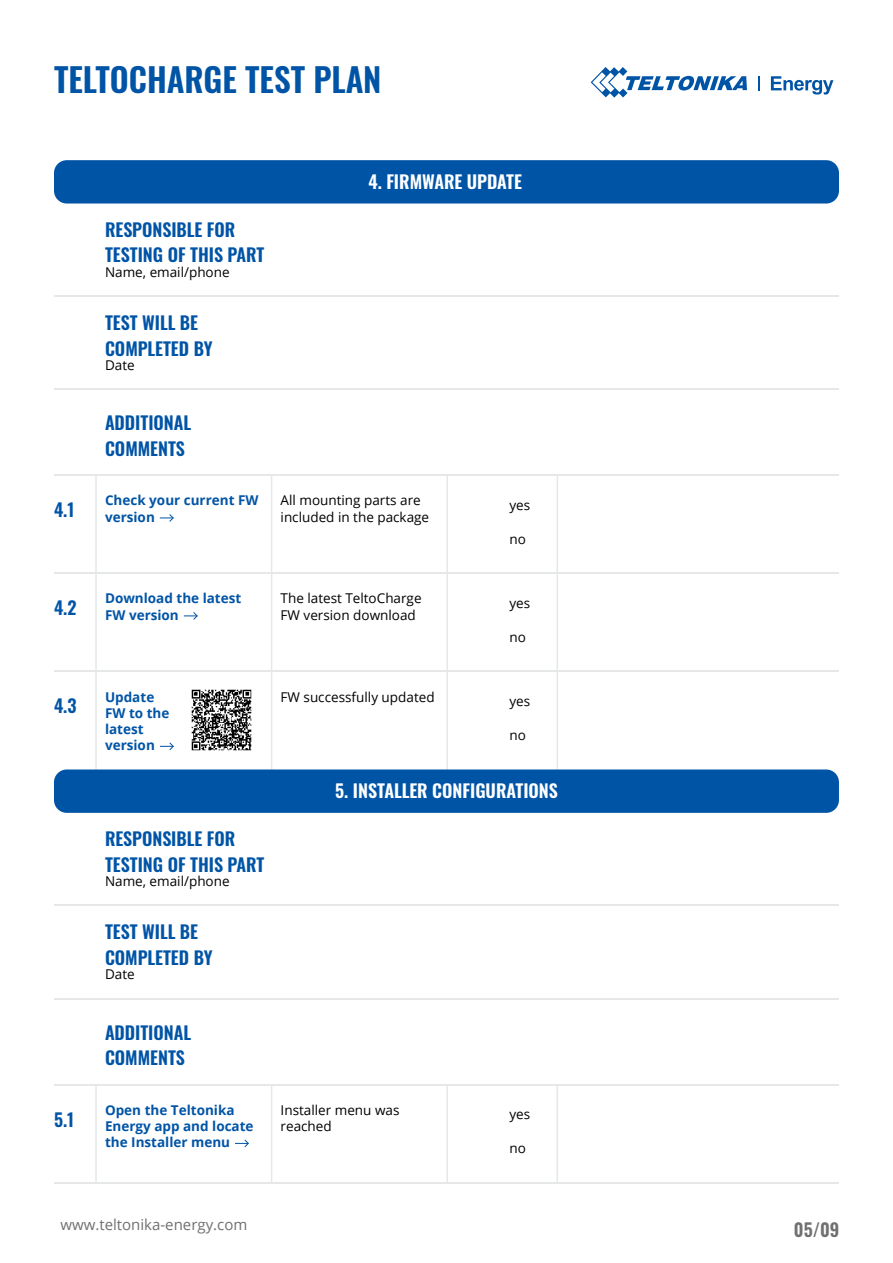
<style>
.page{position:relative;width:893px;height:1263px;background:#fff}
.page>*{position:absolute;margin:0;border:0;box-sizing:border-box;transform-origin:0 0}
.t1{font:33px "Oswald";color:#0054a6}
.t2{font:18px/25.5px "Oswald";color:#0054a6}
.t3{font:18px "Oswald";color:#fff}
.t4{font:18px "Oswald";color:#707070}
.t5{font:15px "Open Sans";color:#707070}
.t6{font:13.5px/16.2px "Open Sans";color:#000}
.t7{font:700 13.5px/16.2px "Open Sans";color:#0054a6}
</style>
<div class="page">
<svg style="left:758px;top:76px;width:2px;height:14px"></svg>
<svg style="left:591px;top:67px;width:156px;height:31px"></svg>
<svg style="left:771px;top:76px;width:62px;height:19px"></svg>
<hr style="left:271px;top:475px;width:1px;height:316px;background:#e5e8e8">
<hr style="left:446px;top:475px;width:2px;height:316px;background:#e5e8e8">
<hr style="left:557px;top:475px;width:1px;height:316px;background:#e5e8e8">
<hr style="left:95px;top:475px;width:2px;height:316px;background:#e5e8e8">
<div style="left:54px;top:160px;width:785px;height:43px;background:#0054a6;border-radius:13px"></div>
<hr style="left:54px;top:295px;width:785px;height:2px;background:#e6e8e8">
<hr style="left:54px;top:389px;width:785px;height:1px;background:#e6e8e8">
<hr style="left:54px;top:475px;width:785px;height:1px;background:#e6e8e8">
<svg style="left:160px;top:514px;width:14px;height:8px"></svg>
<hr style="left:54px;top:573px;width:785px;height:1px;background:#e6e8e8">
<svg style="left:184px;top:612px;width:14px;height:8px"></svg>
<hr style="left:54px;top:671px;width:785px;height:1px;background:#e6e8e8">
<svg style="left:160px;top:742px;width:14px;height:8px"></svg>
<hr style="left:54px;top:1182px;width:785px;height:1px;background:#e6e8e8">
<div style="left:54px;top:769px;width:785px;height:44px;background:#0054a6;border-radius:13px"></div>
<hr style="left:54px;top:905px;width:785px;height:1px;background:#e6e8e8">
<hr style="left:54px;top:998px;width:785px;height:1px;background:#e6e8e8">
<hr style="left:54px;top:1084px;width:785px;height:1px;background:#e6e8e8">
<hr style="left:446px;top:1085px;width:2px;height:98px;background:#e5e8e8">
<hr style="left:557px;top:1085px;width:1px;height:98px;background:#e5e8e8">
<hr style="left:271px;top:1085px;width:1px;height:98px;background:#e5e8e8">
<hr style="left:95px;top:1085px;width:2px;height:98px;background:#e5e8e8">
<svg style="left:235px;top:1139px;width:14px;height:9px"></svg>
<img style="left:191px;top:690px;width:61px;height:60px">
<h1 class="t1" style="left:54px;top:51px;width:329px">TELTOCHARGE TEST PLAN</h1>
<h2 class="t2" style="left:105px;top:215px;width:161px">RESPONSIBLE FOR<br>TESTING OF THIS PART</h2>
<p class="t6" style="left:105px;top:263px;width:126px">Name, email/phone</p>
<h2 class="t2" style="left:105px;top:308px;width:109px">TEST WILL BE<br>COMPLETED BY</h2>
<p class="t6" style="left:105px;top:356px;width:31px">Date</p>
<h2 class="t2" style="left:105px;top:408px;width:88px">ADDITIONAL<br>COMMENTS</h2>
<h2 class="t3" style="left:368px;top:165px;width:155px">4. FIRMWARE UPDATE</h2>
<h2 class="t2" style="left:54px;top:495px;width:22px">4.1</h2>
<p class="t6" style="left:281px;top:492px;width:150px">All mounting parts are included in the package</p>
<p class="t7" style="left:105px;top:492px;width:155px">Check your current FW version</p>
<p class="t6" style="left:509px;top:496px;width:22px">yes</p>
<p class="t6" style="left:509px;top:531px;width:18px">no</p>
<h2 class="t2" style="left:54px;top:593px;width:24px">4.2</h2>
<p class="t7" style="left:105px;top:590px;width:138px">Download the latest<br>FW version</p>
<p class="t6" style="left:281px;top:590px;width:142px">The latest TeltoCharge<br>FW version download</p>
<p class="t6" style="left:509px;top:594px;width:22px">yes</p>
<p class="t6" style="left:509px;top:629px;width:18px">no</p>
<h2 class="t2" style="left:54px;top:691px;width:24px">4.3</h2>
<p class="t7" style="left:105px;top:688px;width:66px">Update<br>FW to the latest version</p>
<p class="t6" style="left:281px;top:688px;width:155px">FW successfully updated</p>
<p class="t6" style="left:509px;top:692px;width:22px">yes</p>
<p class="t6" style="left:509px;top:727px;width:18px">no</p>
<h2 class="t2" style="left:105px;top:824px;width:161px">RESPONSIBLE FOR<br>TESTING OF THIS PART</h2>
<p class="t6" style="left:105px;top:872px;width:126px">Name, email/phone</p>
<h2 class="t2" style="left:105px;top:917px;width:109px">TEST WILL BE<br>COMPLETED BY</h2>
<p class="t6" style="left:105px;top:966px;width:31px">Date</p>
<h2 class="t2" style="left:105px;top:1018px;width:88px">ADDITIONAL<br>COMMENTS</h2>
<h2 class="t3" style="left:335px;top:775px;width:224px">5. INSTALLER CONFIGURATIONS</h2>
<p class="t7" style="left:105px;top:1101px;width:150px">Open the Teltonika<br>Energy app and locate the Installer menu</p>
<p class="t6" style="left:281px;top:1102px;width:120px">Installer menu was reached</p>
<h2 class="t2" style="left:54px;top:1105px;width:22px">5.1</h2>
<p class="t6" style="left:509px;top:1106px;width:22px">yes</p>
<p class="t6" style="left:509px;top:1140px;width:18px">no</p>
<p class="t5" style="left:60px;top:1214px;width:188px">www.teltonika-energy.com</p>
<h2 class="t4" style="left:794px;top:1213px;width:47px">05/09</h2>
</div>
